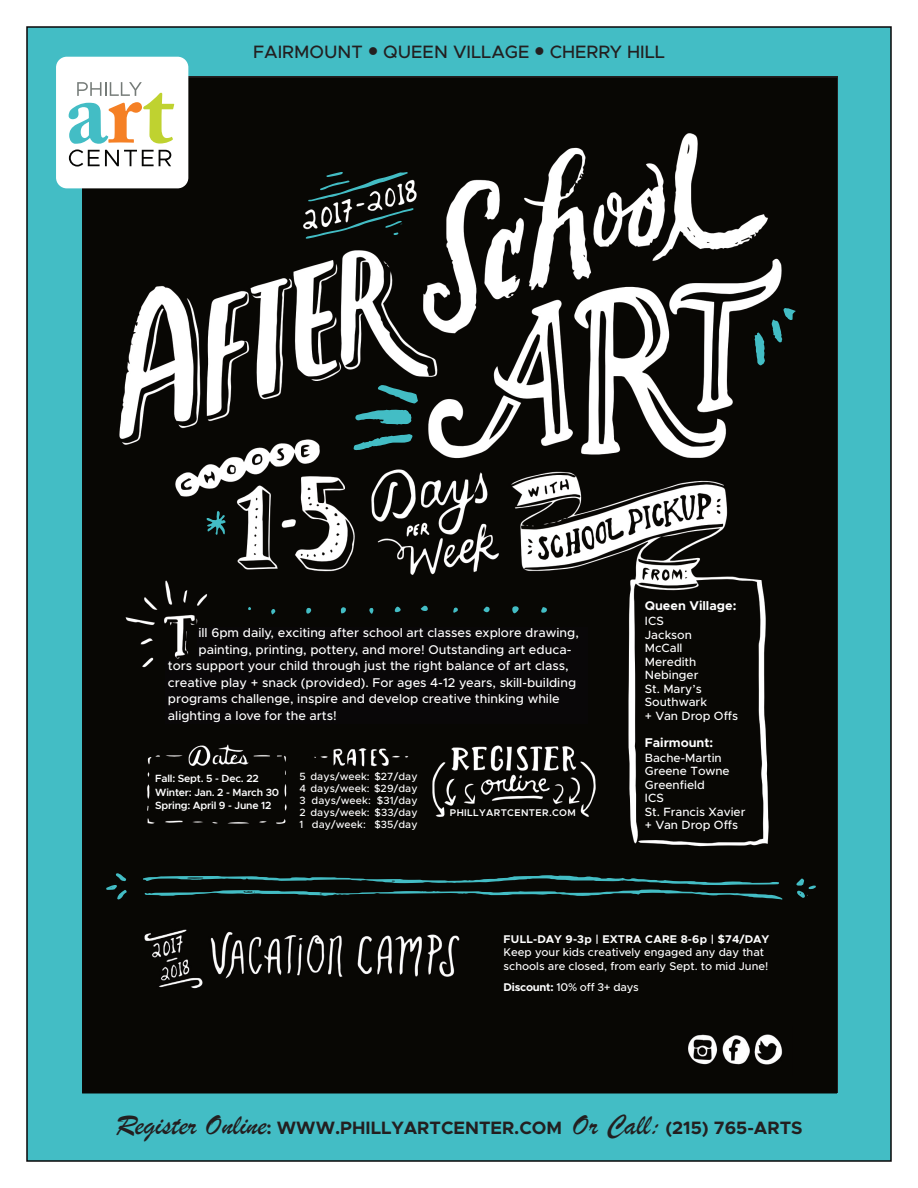
<style>
.page{position:relative;width:918px;height:1188px;background:#fff}
.page>*{position:absolute;margin:0;border:0;box-sizing:border-box;transform-origin:0 0}
.t1{font:700 18px "Metropolis";color:#231f20}
.t2{font:500 18px "Metropolis";color:#231f20}
.t3{font:500 12.75px "Metropolis";color:#fff}
.t4{font:700 12.75px "Metropolis";color:#fff}
.t5{font:500 12px/13.5px "Metropolis";color:#fff}
.t6{font:500 11.25px/13.5px "Metropolis";color:#fff}
.t7{font:500 10.5px/12px "Metropolis";letter-spacing:.01em;color:#fff;text-align:justify}
.t8{font:600 10.5px/13.5px "Metropolis";letter-spacing:-.02em;color:#fff}
.t9{font:600 9.75px "Metropolis";color:#fff}
.s1{font-weight:700}
.s2{font-family:"Brush Script";font-weight:400;font-size:30px}
</style>
<div class="page">
<div style="left:27px;top:27px;width:864px;height:1134px;background:#43bdc5"></div>
<img style="left:82px;top:78px;width:755px;height:1016px">
<div style="left:56px;top:57px;width:132px;height:131px;background:#fff;border-radius:11px"></div>
<svg style="left:69px;top:82px;width:105px;height:85px"></svg>
<svg style="left:355px;top:410px;width:56px;height:15px"></svg>
<svg style="left:354px;top:434px;width:58px;height:16px"></svg>
<svg style="left:378px;top:385px;width:40px;height:19px"></svg>
<svg style="left:308px;top:172px;width:100px;height:29px;background:#1d2c2b"></svg>
<svg style="left:512px;top:606px;width:7px;height:7px"></svg>
<svg style="left:421px;top:605px;width:7px;height:6px"></svg>
<svg style="left:341px;top:607px;width:5px;height:7px"></svg>
<svg style="left:540px;top:607px;width:7px;height:6px"></svg>
<svg style="left:483px;top:607px;width:7px;height:5px"></svg>
<svg style="left:395px;top:607px;width:6px;height:5px"></svg>
<svg style="left:306px;top:608px;width:5px;height:6px"></svg>
<svg style="left:369px;top:608px;width:5px;height:6px"></svg>
<svg style="left:453px;top:608px;width:5px;height:5px"></svg>
<svg style="left:271px;top:608px;width:5px;height:7px"></svg>
<svg style="left:247px;top:607px;width:5px;height:3px"></svg>
<svg style="left:306px;top:208px;width:108px;height:31px;background:#222b29"></svg>
<svg style="left:207px;top:511px;width:19px;height:24px"></svg>
<svg style="left:755px;top:332px;width:10px;height:33px"></svg>
<svg style="left:772px;top:308px;width:24px;height:34px"></svg>
<svg style="left:143px;top:875px;width:639px;height:25px;background:#132b2a"></svg>
<svg style="left:106px;top:873px;width:21px;height:26px"></svg>
<svg style="left:796px;top:879px;width:20px;height:19px"></svg>
<img style="left:672px;top:1027px;width:120px;height:49px">
<img style="left:131px;top:925px;width:347px;height:69px">
<div style="left:197px;top:627px;width:391px;height:97px;background:#090708"></div>
<div style="left:165px;top:661px;width:32px;height:63px;background:#090708"></div>
<p class="t2" style="left:253px;top:40px;width:413px">FAIRMOUNT ● QUEEN VILLAGE ● CHERRY HILL</p>
<p class="t3" style="left:198px;top:625px;width:382px">ill 6pm daily, exciting after school art classes explore drawing,</p>
<p class="t3" style="left:198px;top:641px;width:374px">painting, printing, pottery, and more! Outstanding art educa-</p>
<p class="t3" style="left:168px;top:658px;width:402px">tors support your child through just the right balance of art class,</p>
<p class="t3" style="left:168px;top:674px;width:410px">creative play + snack (provided). For ages 4-12 years, skill-building</p>
<p class="t3" style="left:168px;top:691px;width:393px">programs challenge, inspire and develop creative thinking while</p>
<p class="t3" style="left:168px;top:707px;width:170px">alighting a love for the arts!</p>
<p class="t3" style="left:168px;top:674px;width:396px">outside playtime &amp; homework. For ages 4-12 years, kill-build ng</p>
<p class="t8" style="left:155px;top:772px;width:125px">Fall: Sept. 5 - Dec. 22<br>Winter: Jan. 2 - March 30<br>Spring: April 9 - June 12</p>
<p class="t7" style="left:299px;top:771px;width:120px">5 days/week: $27/day 4 days/week: $29/day 3 days/week: $31/day 2 days/week: $33/day 1 day/week: $35/day</p>
<p class="t9" style="left:450px;top:807px;width:127px">PHILLYARTCENTER.COM</p>
<p class="t4" style="left:645px;top:598px;width:93px">Queen Village:</p>
<p class="t5" style="left:645px;top:614px;width:95px">ICS<br>Jackson<br>McCall<br>Meredith<br>Nebinger<br>St. Mary’s<br>Southwark<br>+ Van Drop Offs</p>
<p class="t4" style="left:645px;top:734px;width:70px">Fairmount:</p>
<p class="t5" style="left:645px;top:751px;width:102px">Bache-Martin<br>Greene Towne<br>Greenfield<br>ICS<br>St. Francis Xavier + Van Drop Offs</p>
<p class="t6" style="left:504px;top:932px;width:267px"><span class="s1">FULL-DAY 9-3p | EXTRA CARE 8-6p | $74/DAY<br></span>Keep your kids creatively engaged any day that schools are closed, from early Sept. to mid June!</p>
<p class="t6" style="left:504px;top:980px;width:137px"><span class="s1">Discount:</span> 10% off 3+ days</p>
<p class="t1" style="left:115px;top:1116px;width:689px"><span class="s2">Register Online</span>: WWW.PHILLYARTCENTER.COM <span class="s2">Or Call:</span> (215) 765-ARTS</p>
</div>
